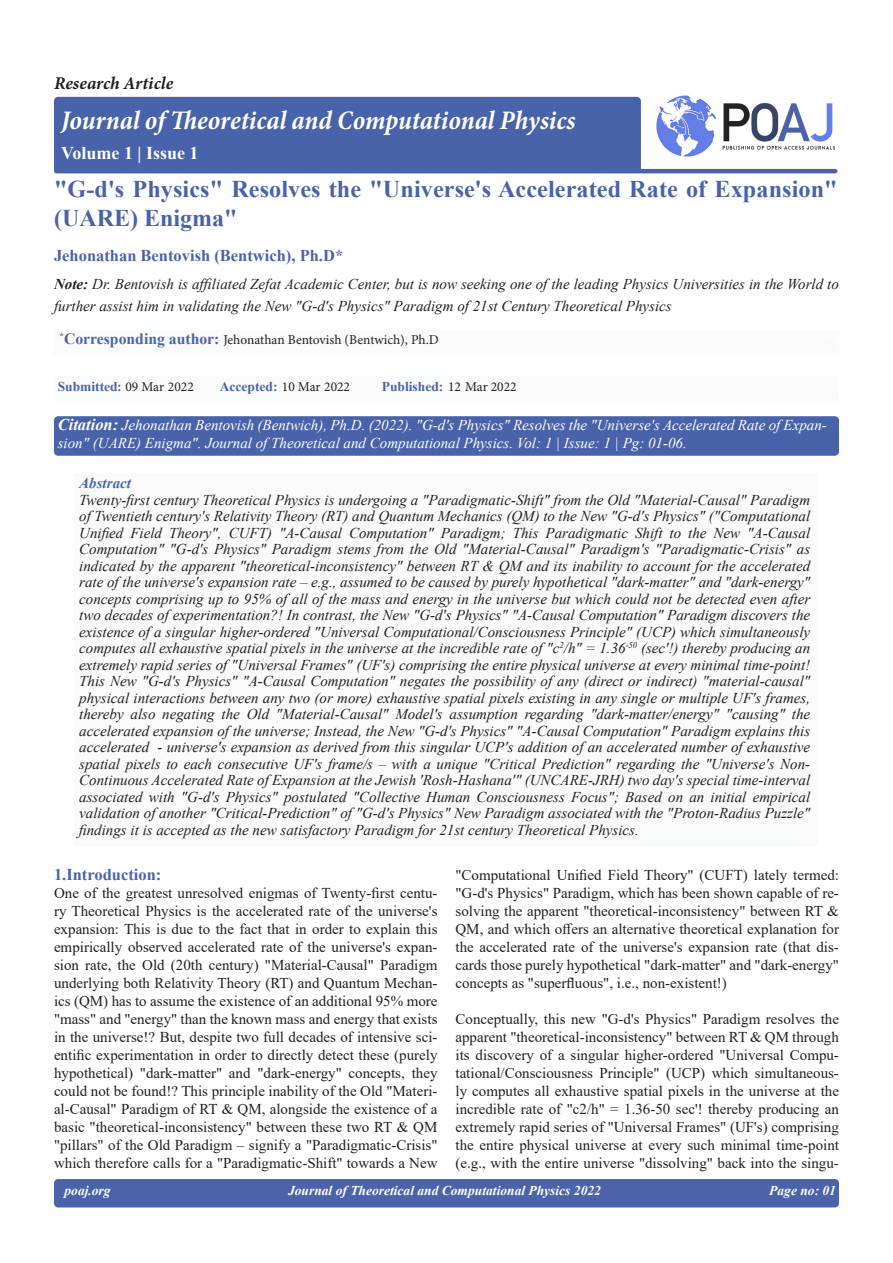
<style>
.page{position:relative;width:893px;height:1263px;background:#fff}
.page>*{position:absolute;margin:0;border:0;box-sizing:border-box;transform-origin:0 0}
.t1{font:italic 700 condensed 27px "Minion Pro";letter-spacing:-.005em;color:#fff}
.t2{font:700 24px/28.8px "Times New Roman";letter-spacing:.005em;color:#4963aa}
.t3{font:italic 700 18px "Minion Pro";color:#231f20}
.t4{font:700 18px "Times New Roman";color:#fff}
.t5{font:700 16.5px "Times New Roman";color:#4963aa}
.t6{font:italic 15px/16.5px "Times New Roman";color:#231f20}
.t7{font:15px/18px "Times New Roman";color:#231f20;text-align:justify}
.t8{font:italic 15px/18px "Times New Roman";color:#fff}
.t9{font:italic 700 15px "Times New Roman";color:#4a63ab}
.t10{font:italic 700 13.5px "Times New Roman";color:#fff}
.t11{font:700 13.5px "Times New Roman";color:#4a63ab}
.t12{font:13.5px "Minion Pro";letter-spacing:-.005em;color:#231f20}
.s1{font-weight:700}
.s2{font-family:"Times New Roman";font-weight:700;font-size:15.75px;color:#4a63ab}
.s3{font-family:"Minion Pro";font-weight:400;color:#231f20}
.s4{font-weight:700;font-size:16.5px}
</style>
<div class="page">
<hr style="left:54px;top:169px;width:783px;height:4px;background:#4963aa;border-radius:2px">
<div style="left:47px;top:322px;width:800px;height:41px;background:#fafbfb"></div>
<div style="left:54px;top:97px;width:587px;height:76px;background:#4963aa;border-radius:4px"></div>
<div style="left:71px;top:467px;width:750px;height:381px;background:#fafafb"></div>
<img style="left:656px;top:95px;width:178px;height:62px">
<div style="left:52px;top:369px;width:788px;height:35px;background:#fafbfb"></div>
<div style="left:54px;top:1179px;width:785px;height:28px;background:#4a63ab;border-radius:4px"></div>
<div style="left:54px;top:416px;width:785px;height:40px;background:#4963aa;border-radius:4px"></div>
<p class="t3" style="left:54px;top:71px;width:121px">Research Article</p>
<p class="t1" style="left:61px;top:104px;width:516px">Journal of Theoretical and Computational Physics</p>
<p class="t4" style="left:61px;top:140px;width:139px">Volume 1 | Issue 1</p>
<p class="t2" style="left:54px;top:174px;width:785px">"G-d's Physics" Resolves the "Universe's Accelerated Rate of Expansion" (UARE) Enigma"</p>
<p class="t5" style="left:54px;top:243px;width:291px">Jehonathan Bentovish (Bentwich), Ph.D*</p>
<p class="t6" style="left:54px;top:272px;width:786px;line-height:22.5px"><span class="s1">Note:</span> Dr. Bentovish is affiliated Zefat Academic Center, but is now seeking one of the leading Physics Universities in the World to further assist him in validating the New "G-d's Physics" Paradigm of 21st Century Theoretical Physics</p>
<p class="t12" style="left:59px;top:332px;width:381px"><sup>*</sup><span class="s2">Corresponding author:</span> Jehonathan Bentovish (Bentwich), Ph.D</p>
<p class="t11" style="left:58px;top:377px;width:138px">Submitted: <span class="s3">09 Mar 2022</span></p>
<p class="t11" style="left:220px;top:377px;width:132px">Accepted: <span class="s3">10 Mar 2022</span></p>
<p class="t11" style="left:382px;top:377px;width:136px">Published: <span class="s3">12 Mar 2022</span></p>
<p class="t8" style="left:58px;top:415px;width:771px"><span class="s4">Citation:</span> Jehonathan Bentovish (Bentwich), Ph.D. (2022). "G-d's Physics" Resolves the "Universe's Accelerated Rate of Expan&shy;sion" (UARE) Enigma". Journal of Theoretical and Computational Physics. Vol: 1 | Issue: 1 | Pg: 01-06.</p>
<p class="t9" style="left:79px;top:473px;width:53px">Abstract</p>
<p class="t6" style="left:79px;top:491px;width:732px;text-align:justify">Twenty-first century Theoretical Physics is undergoing a "Paradigmatic-Shift" from the Old "Material-Causal" Paradigm of Twentieth century's Relativity Theory (RT) and Quantum Mechanics (QM) to the New "G-d's Physics" ("Computational Unified Field Theory", CUFT) "A-Causal Computation" Paradigm; This Paradigmatic Shift to the New "A-Causal Computation" "G-d's Physics" Paradigm stems from the Old "Material-Causal" Paradigm's "Paradigmatic-Crisis" as indicated by the apparent "theoretical-inconsistency" between RT &amp; QM and its inability to account for the accelerated rate of the universe's expansion rate – e.g., assumed to be caused by purely hypothetical "dark-matter" and "dark-energy" concepts comprising up to 95% of all of the mass and energy in the universe but which could not be detected even after two decades of experimentation?! In contrast, the New "G-d's Physics" "A-Causal Computation" Paradigm discovers the existence of a singular higher-ordered "Universal Computational/Consciousness Principle" (UCP) which simultaneously computes all exhaustive spatial pixels in the universe at the incredible rate of "c<sup>2</sup>/h" = 1.36<sup>-50</sup> (sec'!) thereby producing an extremely rapid series of "Universal Frames" (UF's) comprising the entire physical universe at every minimal time-point!<br>This New "G-d's Physics" "A-Causal Computation" negates the possibility of any (direct or indirect) "material-causal" physical interactions between any two (or more) exhaustive spatial pixels existing in any single or multiple UF's frames, thereby also negating the Old "Material-Causal" Model's assumption regarding "dark-matter/energy" "causing" the accelerated expansion of the universe; Instead, the New "G-d's Physics" "A-Causal Computation" Paradigm explains this accelerated - universe's expansion as derived from this singular UCP's addition of an accelerated number of exhaustive spatial pixels to each consecutive UF's frame/s – with a unique "Critical Prediction" regarding the "Universe's Non-Continuous Accelerated Rate of Expansion at the Jewish 'Rosh-Hashana'" (UNCARE-JRH) two day's special time-interval associated with "G-d's Physics" postulated "Collective Human Consciousness Focus"; Based on an initial empirical validation of another "Critical-Prediction" of "G-d's Physics" New Paradigm associated with the "Proton-Radius Puzzle" findings it is accepted as the new satisfactory Paradigm for 21st century Theoretical Physics.</p>
<p class="t5" style="left:54px;top:863px;width:109px">1.Introduction:</p>
<p class="t7" style="left:54px;top:884px;width:385px">One of the greatest unresolved enigmas of Twenty-first centu&shy;ry Theoretical Physics is the accelerated rate of the universe's expansion: This is due to the fact that in order to explain this empirically observed accelerated rate of the universe's expan&shy;sion rate, the Old (20th century) "Material-Causal" Paradigm underlying both Relativity Theory (RT) and Quantum Mechan&shy;ics (QM) has to assume the existence of an additional 95% more "mass" and "energy" than the known mass and energy that exists in the universe!? But, despite two full decades of intensive sci&shy;entific experimentation in order to directly detect these (purely hypothetical) "dark-matter" and "dark-energy" concepts, they could not be found!? This principle inability of the Old "Materi&shy;al-Causal" Paradigm of RT &amp; QM, alongside the existence of a basic "theoretical-inconsistency" between these two RT &amp; QM "pillars" of the Old Paradigm – signify a "Paradigmatic-Crisis" which therefore calls for a "Paradigmatic-Shift" towards a New</p>
<p class="t7" style="left:455px;top:865px;width:385px">"Computational Unified Field Theory" (CUFT) lately termed: "G-d's Physics" Paradigm, which has been shown capable of re&shy;solving the apparent "theoretical-inconsistency" between RT &amp; QM, and which offers an alternative theoretical explanation for the accelerated rate of the universe's expansion rate (that dis&shy;cards those purely hypothetical "dark-matter" and "dark-energy" concepts as "superfluous", i.e., non-existent!)</p>
<p class="t7" style="left:455px;top:1009px;width:385px">Conceptually, this new "G-d's Physics" Paradigm resolves the apparent "theoretical-inconsistency" between RT &amp; QM through its discovery of a singular higher-ordered "Universal Compu&shy;tational/Consciousness Principle" (UCP) which simultaneous&shy;ly computes all exhaustive spatial pixels in the universe at the incredible rate of "c2/h" = 1.36-50 sec'! thereby producing an extremely rapid series of "Universal Frames" (UF's) comprising the entire physical universe at every such minimal time-point (e.g., with the entire universe "dissolving" back into the singu-</p>
<p class="t10" style="left:64px;top:1181px;width:48px">poaj.org</p>
<p class="t10" style="left:288px;top:1181px;width:314px">Journal of Theoretical and Computational Physics 2022</p>
<p class="t10" style="left:769px;top:1181px;width:68px">Page no: 01</p>
</div>
